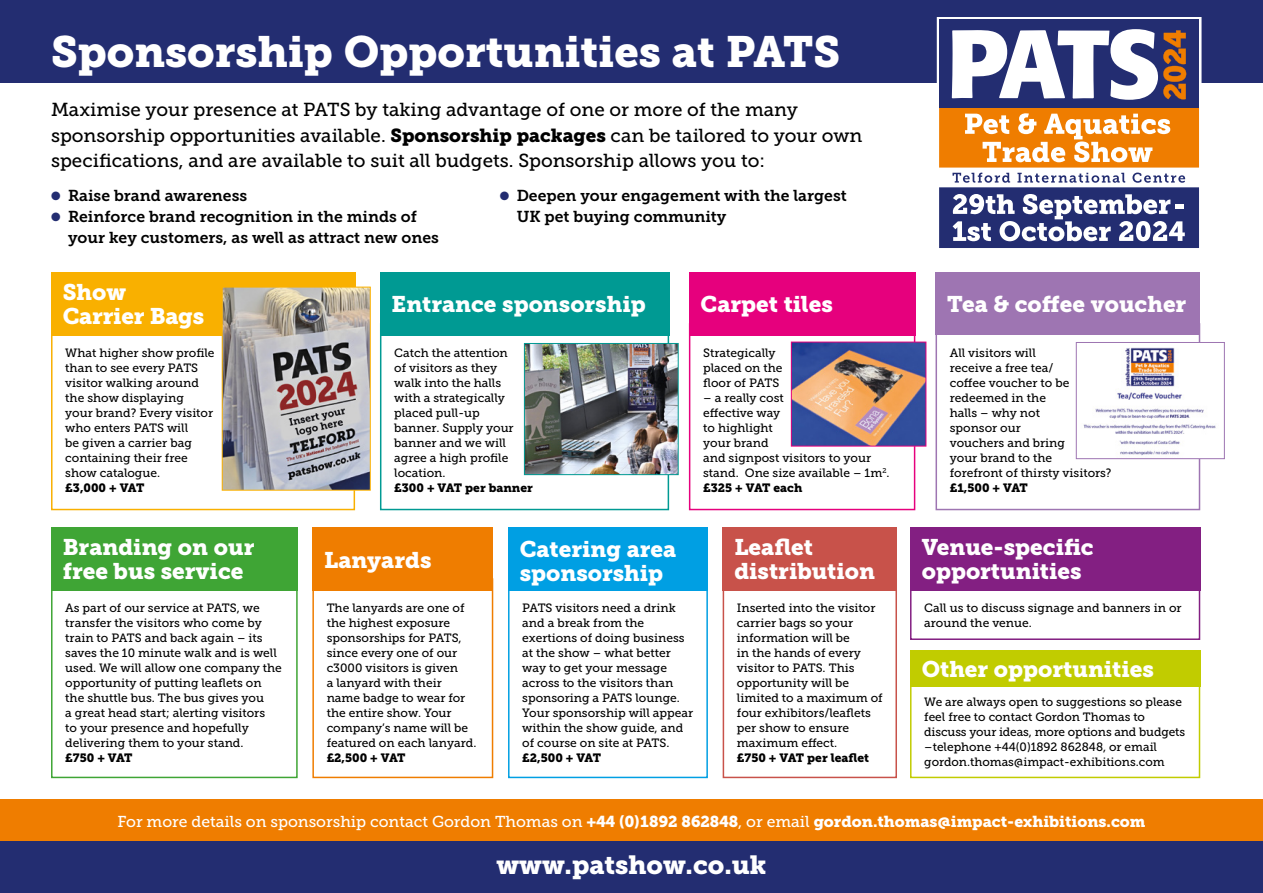
<style>
.page{position:relative;width:1263px;height:893px;background:#fff}
.page>*{position:absolute;margin:0;border:0;box-sizing:border-box;transform-origin:0 0}
.t1{font:43.5px "Museo Slab 900";color:#fff}
.t2{font:26.1px "Museo Slab 900";color:#fff}
.t3{font:22.5px/24px "Museo Slab 900";color:#fff}
.t4{font:18.75px/25.5px "Museo Slab 500";color:#000}
.t5{font:15.75px/21px "Museo Slab 700";color:#000}
.t6{font:15.75px "Museo Slab 500";color:#fff}
.t7{font:12px/15px "Museo Slab 500";color:#000}
.t8{font:12px "Museo Slab 900";color:#000}
.s1{font-family:"Museo Slab 900"}
.s2{color:#232d71}
</style>
<div class="page">
<div style="left:0;top:0;width:1263px;height:83px;background:#232d71"></div>
<div style="left:935px;top:323px;width:265px;height:187px;border:2px solid #9e75b2"></div>
<div style="left:380px;top:323px;width:289px;height:187px;border:2px solid #009a93"></div>
<div style="left:508px;top:578px;width:200px;height:200px;border:2px solid #009fe3"></div>
<div style="left:312px;top:578px;width:181px;height:200px;border:2px solid #ef7d00"></div>
<div style="left:312px;top:527px;width:181px;height:64px;background:#ef7d00"></div>
<div style="left:51px;top:578px;width:247px;height:200px;border:2px solid #3fa535"></div>
<div style="left:51px;top:527px;width:247px;height:64px;background:#3fa535"></div>
<div style="left:935px;top:272px;width:265px;height:63px;background:#9e75b2"></div>
<div style="left:380px;top:272px;width:289px;height:64px;background:#009a93"></div>
<div style="left:723px;top:578px;width:174px;height:200px;border:2px solid #c8524a"></div>
<div style="left:723px;top:527px;width:174px;height:63px;background:#c8524a"></div>
<div style="left:910px;top:578px;width:290px;height:62px;border:2px solid #831f82"></div>
<div style="left:910px;top:527px;width:290px;height:63px;background:#831f82"></div>
<div style="left:910px;top:673px;width:290px;height:105px;border:2px solid #c1cc00"></div>
<div style="left:910px;top:651px;width:290px;height:36px;background:#c1cc00"></div>
<div style="left:508px;top:527px;width:200px;height:64px;background:#009fe3"></div>
<div style="left:0;top:799px;width:1263px;height:43px;background:#ef7d00"></div>
<div style="left:0;top:842px;width:1263px;height:51px;background:#232d71"></div>
<div style="left:51px;top:323px;width:304px;height:187px;border:2px solid #f9b000"></div>
<div style="left:51px;top:272px;width:304px;height:64px;background:#f9b000"></div>
<div style="left:689px;top:323px;width:226px;height:187px;border:2px solid #e6007d"></div>
<div style="left:689px;top:272px;width:226px;height:63px;background:#e6007d"></div>
<img style="left:790px;top:341px;width:137px;height:106px">
<svg style="left:1075px;top:342px;width:150px;height:117px"></svg>
<div style="left:939px;top:20px;width:260px;height:88px;background:#232d71"></div>
<svg style="left:952px;top:29px;width:234px;height:71px"></svg>
<svg style="left:940px;top:108px;width:258px;height:140px"></svg>
<div style="left:937px;top:17px;width:264px;height:234px;border:2px solid #fff"></div>
<img style="left:221px;top:286px;width:150px;height:205px">
<img style="left:524px;top:343px;width:155px;height:132px">
<h1 class="t1" style="left:51px;top:26px;width:791px">Sponsorship Opportunities at PATS</h1>
<p class="t4" style="left:51px;top:97px;width:813px">Maximise your presence at PATS by taking advantage of one or more of the many sponsorship opportunities available. <span class="s1">Sponsorship packages</span> can be tailored to your own specifications, and are available to suit all budgets. Sponsorship allows you to:</p>
<h3 class="t5" style="left:51px;top:185px;width:198px"><span class="s2">●</span> Raise brand awareness</h3>
<h3 class="t5" style="left:68px;top:206px;width:372px;text-indent:-17px"><span class="s2">●</span> Reinforce brand recognition in the minds of your key customers, as well as attract new ones</h3>
<h3 class="t5" style="left:517px;top:185px;width:332px;text-indent:-17px"><span class="s2">●</span> Deepen your engagement with the largest<br>UK pet buying community</h3>
<h3 class="t3" style="left:63px;top:281px;width:143px">Show<br>Carrier Bags</h3>
<p class="t7" style="left:65px;top:345px;width:151px">What higher show profile than to see every PATS visitor walking around the show displaying<br>your brand? Every visitor who enters PATS will<br>be given a carrier bag containing their free show catalogue.</p>
<p class="t8" style="left:65px;top:480px;width:81px">£3,000 + VAT</p>
<h3 class="t3" style="left:63px;top:536px;width:193px">Branding on our free bus service</h3>
<p class="t7" style="left:65px;top:600px;width:218px">As part of our service at PATS, we transfer the visitors who come by train to PATS and back again – its saves the 10 minute walk and is well used. We will allow one company the opportunity of putting leaflets on the shuttle bus. The bus gives you<br>a great head start; alerting visitors<br>to your presence and hopefully delivering them to your stand.</p>
<p class="t8" style="left:65px;top:750px;width:69px">£750 + VAT</p>
<h3 class="t3" style="left:392px;top:293px;width:256px">Entrance sponsorship</h3>
<h3 class="t3" style="left:947px;top:292px;width:241px">Tea &amp; coffee voucher</h3>
<h3 class="t3" style="left:701px;top:292px;width:134px">Carpet tiles</h3>
<p class="t7" style="left:394px;top:345px;width:121px">Catch the attention of visitors as they walk into the halls with a strategically placed pull-up banner. Supply your banner and we will agree a high profile location.</p>
<p class="t8" style="left:394px;top:480px;width:140px">£300 + VAT per banner</p>
<p class="t7" style="left:703px;top:345px;width:81px">Strategically placed on the floor of PATS</p>
<p class="t7" style="left:703px;top:390px;width:188px">– a really cost<br>effective way<br>to highlight<br>your brand<br>and signpost visitors to your stand. One size available – 1m<sup>2</sup>.</p>
<p class="t8" style="left:703px;top:480px;width:101px">£325 + VAT each</p>
<h3 class="t3" style="left:324px;top:548px;width:109px">Lanyards</h3>
<p class="t7" style="left:327px;top:600px;width:151px">The lanyards are one of the highest exposure sponsorships for PATS, since every one of our c3000 visitors is given<br>a lanyard with their name badge to wear for the entire show. Your company’s name will be featured on each lanyard.</p>
<p class="t8" style="left:327px;top:750px;width:80px">£2,500 + VAT</p>
<h3 class="t3" style="left:520px;top:537px;width:158px">Catering area sponsorship</h3>
<p class="t7" style="left:522px;top:600px;width:172px">PATS visitors need a drink and a break from the exertions of doing business at the show – what better way to get your message across to the visitors than sponsoring a PATS lounge.<br>Your sponsorship will appear within the show guide, and of course on site at PATS.</p>
<p class="t8" style="left:522px;top:750px;width:80px">£2,500 + VAT</p>
<h3 class="t3" style="left:734px;top:536px;width:142px">Leaflet distribution</h3>
<p class="t7" style="left:737px;top:600px;width:147px">Inserted into the visitor carrier bags so your information will be<br>in the hands of every visitor to PATS. This opportunity will be limited to a maximum of four exhibitors/leaflets per show to ensure maximum effect.</p>
<p class="t8" style="left:737px;top:750px;width:134px">£750 + VAT per leaflet</p>
<p class="t7" style="left:950px;top:345px;width:163px">All visitors will<br>receive a free tea/<br>coffee voucher to be redeemed in the<br>halls – why not<br>sponsor our<br>vouchers and bring<br>your brand to the<br>forefront of thirsty visitors?</p>
<p class="t8" style="left:950px;top:480px;width:80px">£1,500 + VAT</p>
<h3 class="t3" style="left:922px;top:536px;width:173px">Venue-specific opportunities</h3>
<p class="t7" style="left:924px;top:600px;width:259px">Call us to discuss signage and banners in or around the venue.</p>
<h3 class="t3" style="left:922px;top:657px;width:234px">Other opportunities</h3>
<p class="t7" style="left:924px;top:695px;width:262px">We are always open to suggestions so please feel free to contact Gordon Thomas to discuss your ideas, more options and budgets –telephone +44(0)1892 862848, or email gordon.thomas@impact-exhibitions.com</p>
<h3 class="t6" style="left:117px;top:812px;width:1029px">For more details on sponsorship contact Gordon Thomas on <span class="s1">+44 (0)1892 862848</span>, or email <span class="s1">gordon.thomas@impact-exhibitions.com</span></h3>
<h2 class="t2" style="left:496px;top:850px;width:271px">www.patshow.co.uk</h2>
</div>
